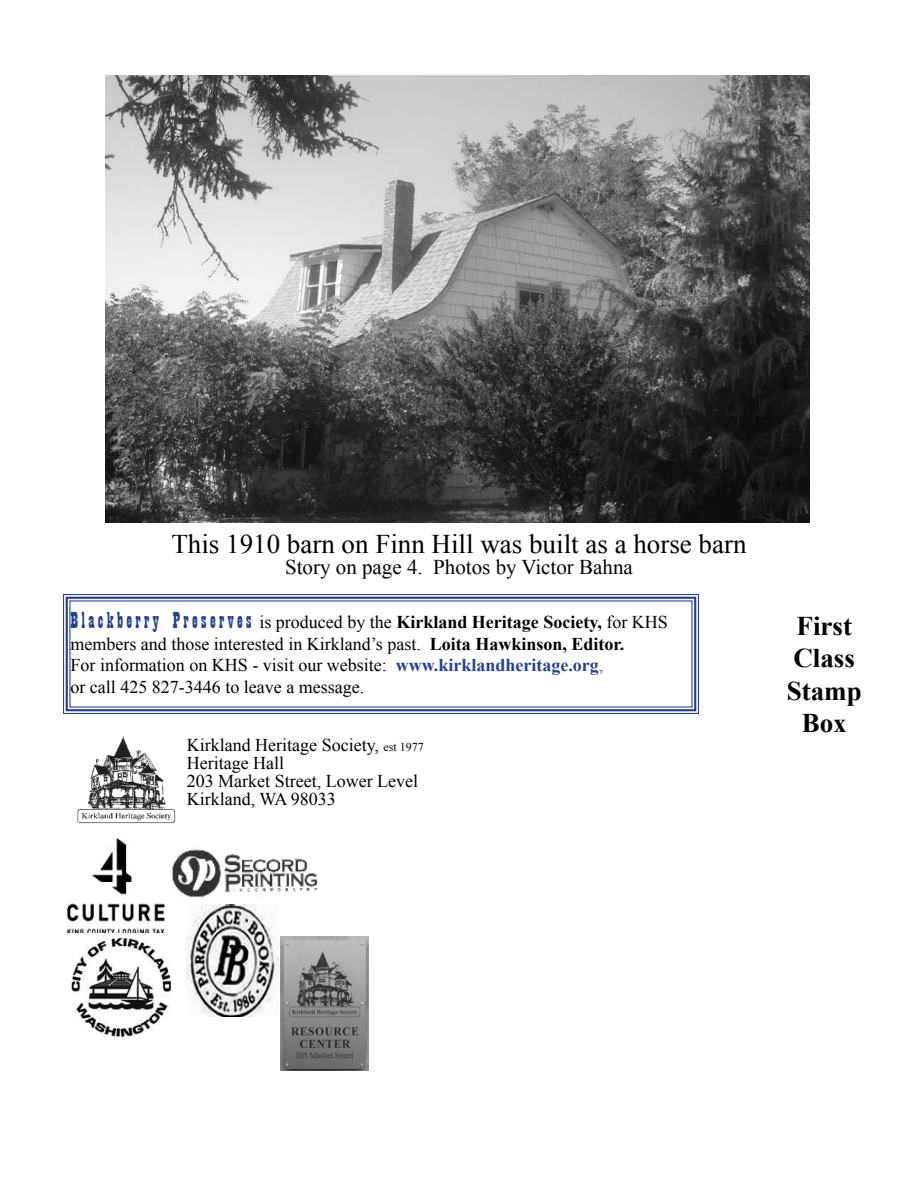
<style>
.page{position:relative;width:918px;height:1188px;background:#fff}
.page>*{position:absolute;margin:0;border:0;box-sizing:border-box;transform-origin:0 0}
.t1{font:27px "Times New Roman";color:#000}
.t2{font:700 27px/32.4px "Times New Roman";color:#000;text-align:center}
.t3{font:21px "Times New Roman";color:#000}
.t4{font:18px/21.6px "Times New Roman";color:#000}
.s1{font-family:"Playbill";font-size:24px;color:#24408f}
.s2{font-weight:700}
.s3{font-weight:700;color:#24408f}
.s4{color:#4f5b9e}
.s5{font-size:12px}
</style>
<div class="page">
<svg style="left:63px;top:594px;width:636px;height:120px"></svg>
<div style="left:66px;top:597px;width:630px;height:114px;border:2px solid #24408f"></div>
<img style="left:77px;top:736px;width:99px;height:88px">
<img style="left:171px;top:849px;width:147px;height:48px">
<img style="left:68px;top:838px;width:97px;height:95px">
<img style="left:71px;top:937px;width:101px;height:100px">
<img style="left:186px;top:905px;width:93px;height:112px">
<img style="left:281px;top:936px;width:88px;height:135px">
<img style="left:108px;top:594px;width:141px;height:1px">
<img style="left:106px;top:76px;width:704px;height:447px">
<h1 class="t1" style="left:171px;top:526px;width:577px">This 1910 barn on Finn Hill was built as a horse barn</h1>
<p class="t3" style="left:285px;top:553px;width:349px">Story on page 4. Photos by Victor Bahna</p>
<p class="t4" style="left:70px;top:611px;width:599px"><span class="s1">Blackberry Preserves</span> is produced by the <span class="s2">Kirkland Heritage Society,</span> for KHS members and those interested in Kirkland’s past. <span class="s2">Loita Hawkinson, Editor.<br></span>For information on KHS - visit our website: <span class="s3">www.kirklandheritage.org</span><span class="s4">,<br></span>or call 425 827-3446 to leave a message.</p>
<p class="t4" style="left:187px;top:736px;width:239px;line-height:18px">Kirkland Heritage Society, <span class="s5">est 1977<br></span>Heritage Hall<br>203 Market Street, Lower Level<br>Kirkland, WA 98033</p>
<h1 class="t2" style="left:787px;top:609px;width:77px">First<br>Class<br>Stamp<br>Box</h1>
</div>
